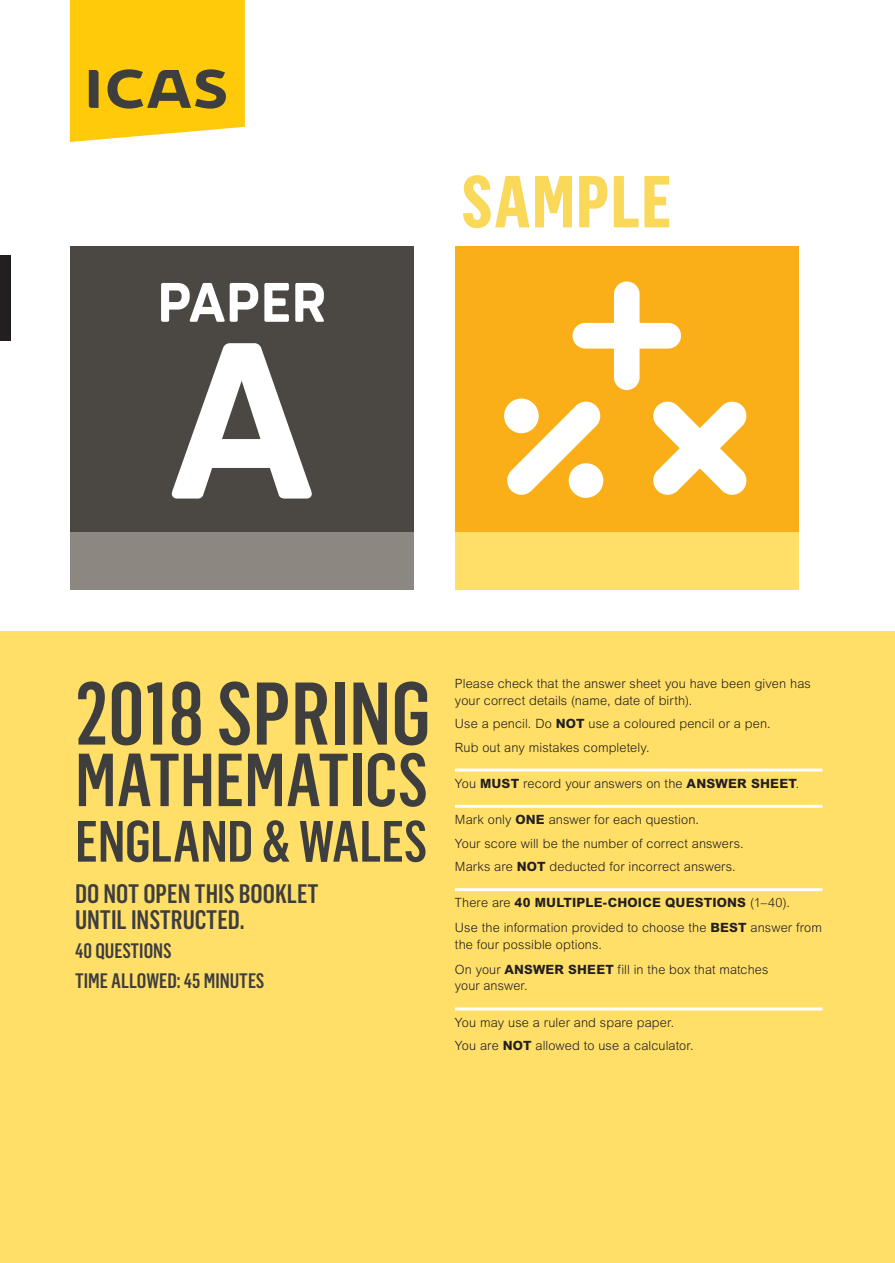
<style>
.page{position:relative;width:895px;height:1263px;background:#fff}
.page>*{position:absolute;margin:0;border:0;box-sizing:border-box;transform-origin:0 0}
.t1{font:700 221.85px "Weissenhof Grotesk";color:#fff}
.t2{font:500 87px "Flama Condensed";color:#3e3e3f}
.t3{font:500 73.5px "Flama Condensed";color:#3e3e3f}
.t4{font:700 72px "Flama Condensed";letter-spacing:.015em;color:#fad859}
.t5{font:500 57px "Flama Condensed";letter-spacing:-.005em;color:#3e3e3f}
.t6{font:700 55.5px "Weissenhof Grotesk";letter-spacing:.02em;color:#fff}
.t7{font:500 26.25px/25.5px "Flama Condensed";color:#3e3e3f}
.t8{font:500 20.55px/29.5px "Flama Condensed";color:#3e3e3f}
.t9{font:300 12.75px/23.5px "Arial MT Std";letter-spacing:.01em;color:#231f20}
.s1{font-weight:800}
</style>
<div class="page">
<div style="left:70px;top:246px;width:343px;height:286px;background:#4b4843"></div>
<div style="left:70px;top:532px;width:343px;height:58px;background:#8c8881"></div>
<div style="left:0;top:631px;width:895px;height:631px;background:#ffdf68"></div>
<svg style="left:70px;top:0;width:175px;height:142px;background:#e9be1c"></svg>
<div style="left:455px;top:246px;width:343px;height:286px;background:#faaf18"></div>
<div style="left:455px;top:532px;width:343px;height:58px;background:#ffdf68"></div>
<svg style="left:573px;top:281px;width:108px;height:109px"></svg>
<svg style="left:653px;top:401px;width:94px;height:94px"></svg>
<svg style="left:506px;top:401px;width:94px;height:94px"></svg>
<div style="left:569px;top:463px;width:34px;height:35px;background:#fff;border-radius:50%"></div>
<div style="left:504px;top:398px;width:35px;height:35px;background:#fff;border-radius:50%"></div>
<hr style="left:455px;top:768px;width:367px;height:3px;background:#fff">
<hr style="left:455px;top:804px;width:367px;height:3px;background:#fff">
<hr style="left:455px;top:888px;width:367px;height:3px;background:#fff">
<hr style="left:455px;top:1007px;width:367px;height:3px;background:#fff">
<div style="left:0;top:255px;width:10px;height:85px;background:#231f20"></div>
<h3 class="t6" style="left:158px;top:267px;width:170px">PAPER</h3>
<h1 class="t1" style="left:170px;top:282px;width:146px">A</h1>
<h3 class="t4" style="left:461px;top:156px;width:212px">SAMPLE</h3>
<h2 class="t2" style="left:75px;top:658px;width:357px">2018 SPRING</h2>
<h3 class="t3" style="left:75px;top:733px;width:354px">MATHEMATICS</h3>
<h3 class="t5" style="left:75px;top:805px;width:354px">ENGLAND &amp; WALES</h3>
<h3 class="t7" style="left:75px;top:880px;width:245px">DO NOT OPEN THIS BOOKLET<br>UNTIL INSTRUCTED.</h3>
<h3 class="t8" style="left:75px;top:935px;width:191px">40 QUESTIONS<br>TIME ALLOWED: 45 MINUTES</h3>
<p class="t9" style="left:455px;top:675px;width:357px;line-height:16.5px">Please check that the answer sheet you have been given has your correct details (name, date of birth).</p>
<p class="t9" style="left:455px;top:711px;width:317px">Use a pencil. Do <span class="s1">NOT</span> use a coloured pencil or a pen.<br>Rub out any mistakes completely.</p>
<p class="t9" style="left:455px;top:771px;width:346px">You <span class="s1">MUST</span> record your answers on the <span class="s1">ANSWER SHEET</span>.</p>
<p class="t9" style="left:455px;top:807px;width:290px">Mark only <span class="s1">ONE</span> answer for each question.<br>Your score will be the number of correct answers.<br>Marks are <span class="s1">NOT</span> deducted for incorrect answers.</p>
<p class="t9" style="left:455px;top:890px;width:369px;line-height:25px">There are <span class="s1">40 MULTIPLE-CHOICE QUESTIONS</span> (1–40).<br>Use the information provided to choose the <span class="s1">BEST</span> answer from</p>
<p class="t9" style="left:455px;top:931px;width:315px;line-height:25px">the four possible options.<br>On your <span class="s1">ANSWER SHEET</span> fill in the box that matches</p>
<p class="t9" style="left:455px;top:974px;width:74px">your answer.</p>
<p class="t9" style="left:455px;top:1010px;width:240px">You may use a ruler and spare paper.<br>You are <span class="s1">NOT</span> allowed to use a calculator.</p>
</div>
